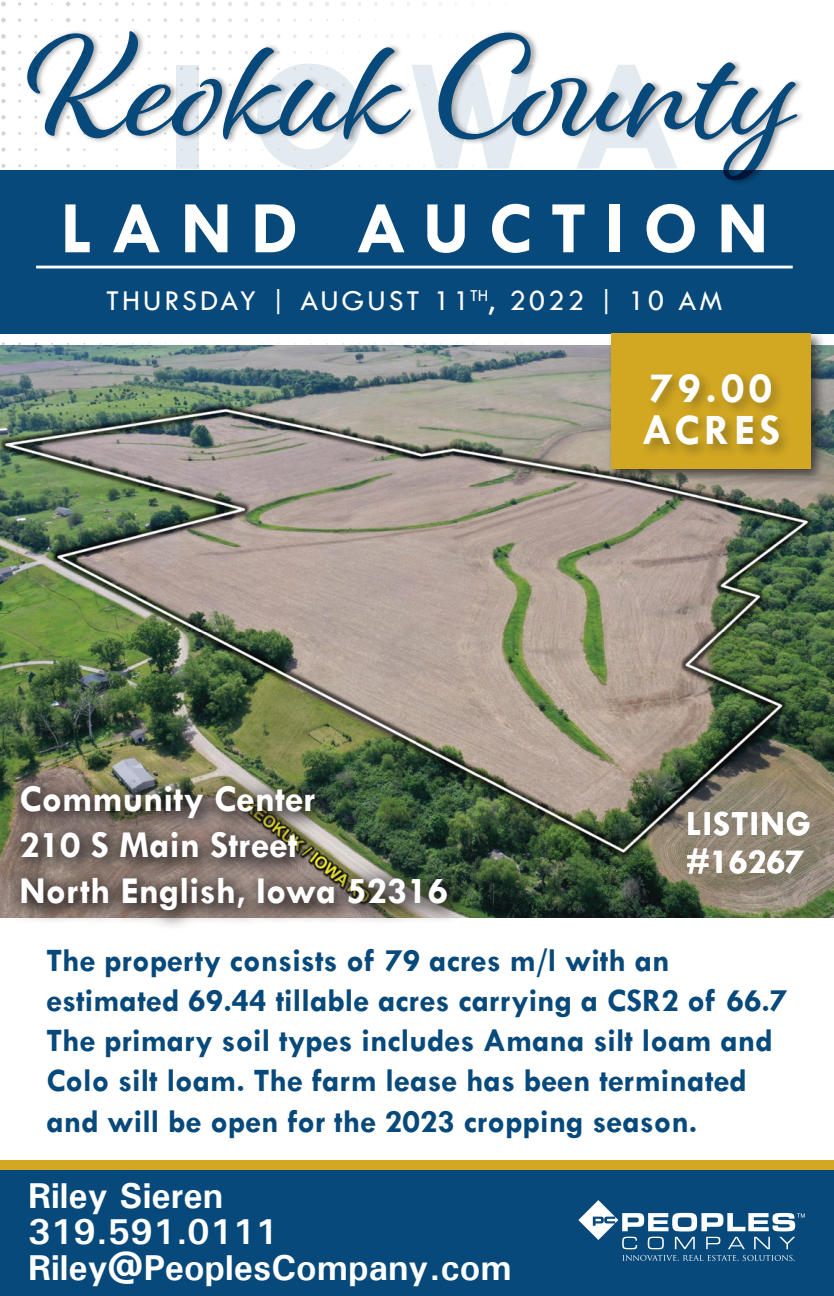
<style>
.page{position:relative;width:834px;height:1296px;background:#fff}
.page>*{position:absolute;margin:0;border:0;box-sizing:border-box;transform-origin:0 0}
.t1{font:700 162px "Tw Cen";color:#07497a}
.t2{font:152.7px "Alisha";color:#07497a}
.t3{font:700 74.7px "Tw Cen";letter-spacing:.25em;color:#fff}
.t4{font:700 43.8px "Tw Cen";letter-spacing:.1em;color:#fff}
.t5{font:700 38.4px "Tw Cen";color:#fff}
.t6{font:700 36px "Univers";color:#fff}
.t7{font:700 35.7px "Tw Cen";letter-spacing:.035em;color:#fff}
.t8{font:700 33px/40.2px "Tw Cen";color:#07497a}
.t9{font:30px "Tw Cen";letter-spacing:.1em;color:#fff}
</style>
<div class="page">
<svg style="left:195px;top:18px;width:5px;height:4px"></svg>
<svg style="left:195px;top:2px;width:5px;height:4px"></svg>
<svg style="left:180px;top:2px;width:3px;height:4px"></svg>
<svg style="left:163px;top:18px;width:4px;height:4px"></svg>
<svg style="left:163px;top:2px;width:4px;height:4px"></svg>
<svg style="left:147px;top:2px;width:4px;height:4px"></svg>
<svg style="left:115px;top:18px;width:4px;height:4px"></svg>
<svg style="left:115px;top:2px;width:4px;height:4px"></svg>
<svg style="left:82px;top:18px;width:4px;height:4px"></svg>
<svg style="left:82px;top:2px;width:4px;height:4px"></svg>
<svg style="left:66px;top:18px;width:4px;height:4px"></svg>
<svg style="left:66px;top:2px;width:5px;height:4px"></svg>
<svg style="left:18px;top:2px;width:3px;height:4px"></svg>
<svg style="left:1px;top:164px;width:4px;height:4px"></svg>
<svg style="left:1px;top:148px;width:4px;height:4px"></svg>
<svg style="left:1px;top:131px;width:5px;height:5px"></svg>
<svg style="left:1px;top:115px;width:5px;height:4px"></svg>
<svg style="left:1px;top:99px;width:5px;height:4px"></svg>
<svg style="left:1px;top:83px;width:5px;height:4px"></svg>
<svg style="left:1px;top:67px;width:5px;height:4px"></svg>
<svg style="left:1px;top:50px;width:5px;height:5px"></svg>
<svg style="left:1px;top:34px;width:5px;height:5px"></svg>
<svg style="left:1px;top:18px;width:5px;height:5px"></svg>
<svg style="left:1px;top:2px;width:5px;height:4px"></svg>
<svg style="left:422px;top:2px;width:4px;height:4px"></svg>
<svg style="left:358px;top:2px;width:3px;height:4px"></svg>
<svg style="left:341px;top:2px;width:5px;height:4px"></svg>
<svg style="left:325px;top:2px;width:4px;height:4px"></svg>
<svg style="left:309px;top:2px;width:4px;height:4px"></svg>
<svg style="left:293px;top:2px;width:4px;height:4px"></svg>
<svg style="left:276px;top:2px;width:5px;height:4px"></svg>
<svg style="left:260px;top:2px;width:5px;height:4px"></svg>
<svg style="left:244px;top:2px;width:4px;height:4px"></svg>
<svg style="left:228px;top:2px;width:4px;height:4px"></svg>
<svg style="left:212px;top:2px;width:4px;height:4px"></svg>
<svg style="left:244px;top:18px;width:4px;height:4px"></svg>
<svg style="left:228px;top:18px;width:4px;height:4px"></svg>
<svg style="left:212px;top:18px;width:4px;height:4px"></svg>
<div style="left:0;top:170px;width:834px;height:163px;background:#07497a"></div>
<hr style="left:36px;top:266px;width:756px;height:2px;background:#fff">
<img style="left:0;top:346px;width:834px;height:572px">
<div style="left:607px;top:329px;width:219px;height:155px;background:#231f20;opacity:.75"></div>
<div style="left:611px;top:333px;width:199px;height:135px;background:#d2a822"></div>
<div style="left:641px;top:370px;width:151px;height:89px;background:#231f20;opacity:.32"></div>
<div style="left:0;top:1170px;width:834px;height:126px;background:#07497a"></div>
<div style="left:0;top:1160px;width:834px;height:10px;background:#d2a822"></div>
<img style="left:0;top:765px;width:467px;height:162px">
<svg style="left:578px;top:1200px;width:226px;height:49px"></svg>
<svg style="left:622px;top:1255px;width:172px;height:6px"></svg>
<div style="left:26px;top:27px;width:778px;height:159px;background:#231f20;opacity:.39"></div>
<h2 class="t2" style="left:27px;top:-4px;width:776px">Keokuk County</h2>
<h1 class="t1" style="left:167px;top:20px;width:517px">IOWA</h1>
<p class="t3" style="left:60px;top:184px;width:709px">LAND AUCTION</p>
<p class="t9" style="left:106px;top:283px;width:618px">THURSDAY | AUGUST 11<sup>TH</sup>, 2022 | 10 AM</p>
<p class="t5" style="left:20px;top:776px;width:297px">Community Center</p>
<p class="t5" style="left:20px;top:822px;width:280px">210 S Main Street</p>
<p class="t5" style="left:20px;top:868px;width:430px">North English, Iowa 52316</p>
<p class="t4" style="left:650px;top:362px;width:123px">79.00</p>
<p class="t4" style="left:642px;top:404px;width:140px">ACRES</p>
<p class="t7" style="left:686px;top:802px;width:126px">LISTING</p>
<p class="t7" style="left:686px;top:841px;width:120px">#16267</p>
<p class="t8" style="left:46px;top:940px;width:742px">The property consists of 79 acres m/l with an estimated 69.44 tillable acres carrying a CSR2 of 66.7<br>The primary soil types includes Amana silt loam and Colo silt loam. The farm lease has been terminated and will be open for the 2023 cropping season.</p>
<p class="t6" style="left:28px;top:1173px;width:197px">Riley Sieren</p>
<p class="t6" style="left:28px;top:1209px;width:251px">319.591.0111</p>
<p class="t6" style="left:28px;top:1245px;width:485px">Riley@PeoplesCompany.com</p>
</div>
